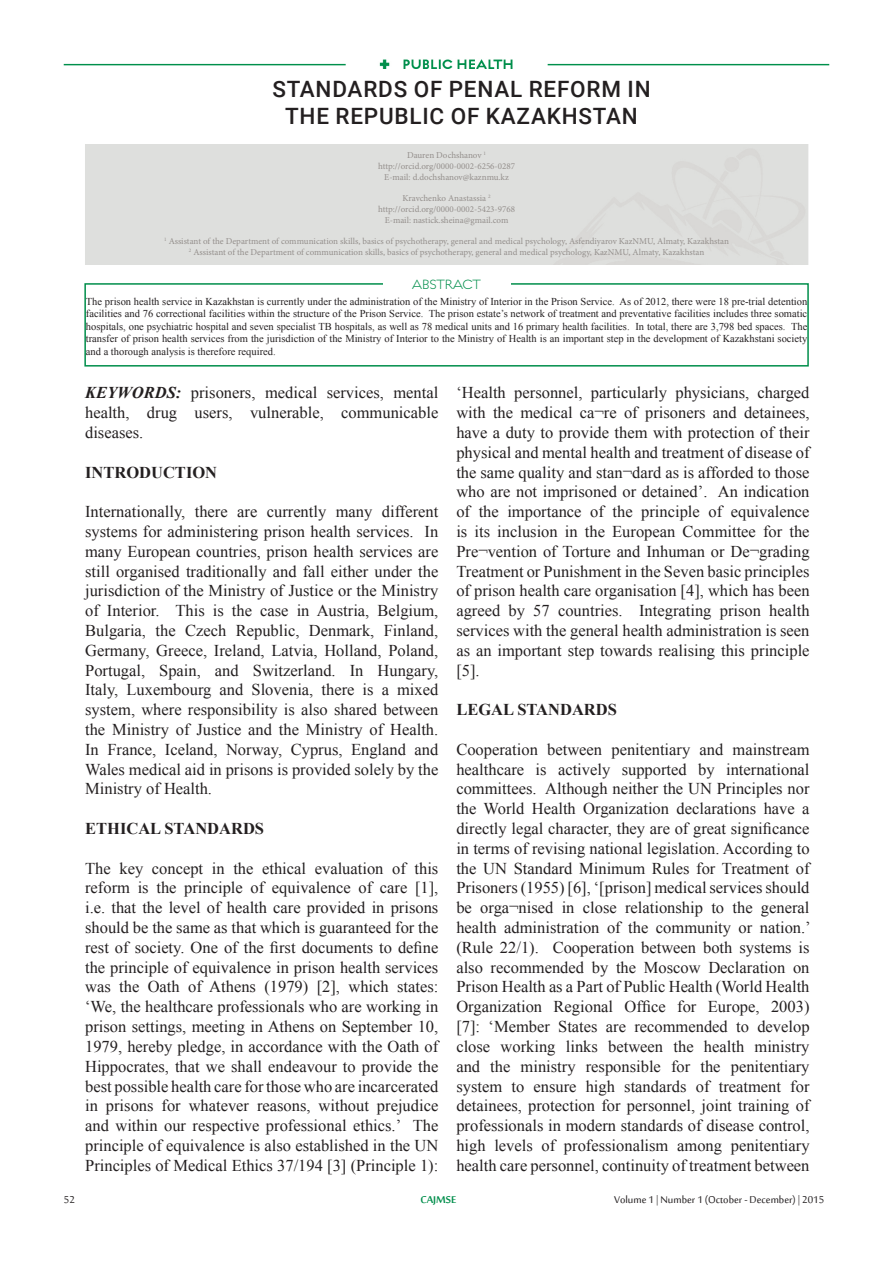
<style>
.page{position:relative;width:893px;height:1263px;background:#fff}
.page>*{position:absolute;margin:0;border:0;box-sizing:border-box;transform-origin:0 0}
.t1{font:500 22.5px/27px "Roboto";letter-spacing:.035em;color:#231f20;text-align:center}
.t2{font:16.5px/19.8px "Times New Roman";color:#231f20;text-align:justify}
.t3{font:700 16.5px "Times New Roman";color:#231f20}
.t4{font:300 15px "Regulator";color:#018e4b}
.t5{font:13.5px "Sakkal Majalla";color:#231f20}
.t6{font:700 13.5px "Sakkal Majalla";color:#018e4b}
.t7{font:10.5px/12.6px "Times New Roman";color:#231f20;text-align:justify}
.t8{font:9px/10.8px "Minion Pro";color:#948f8c;text-align:center}
.s1{font-weight:700;font-style:italic}
</style>
<div class="page">
<div style="left:84px;top:283px;width:725px;height:84px;border:2px solid #018e4b"></div>
<div style="left:383px;top:276px;width:127px;height:14px;background:#fff"></div>
<img style="left:63px;top:59px;width:767px;height:9px">
<h1 class="t1" style="left:272px;top:75px;width:380px">STANDARDS OF PENAL REFORM IN<br>THE REPUBLIC OF KAZAKHSTAN</h1>
<p class="t8" style="left:378px;top:150px;width:139px">Dauren Dochshanov <sup>1 </sup>http://orcid.org/0000-0002-6256-0287<br>E-mail: d.dochshanov@kaznmu.kz</p>
<p class="t8" style="left:378px;top:193px;width:139px">Kravchenko Anastassia <sup>2 </sup>http://orcid.org/0000-0002-5423-9768<br>E-mail: nastick.sheina@gmail.com</p>
<p class="t8" style="left:164px;top:236px;width:566px"><sup>1</sup> Assistant of the Department of communication skills, basics of psychotherapy, general and medical psychology, Asfendiyarov KazNMU, Almaty, Kazakhstan<br><sup>2</sup> Assistant of the Department of communication skills, basics of psychotherapy, general and medical psychology, KazNMU, Almaty, Kazakhstan</p>
<p class="t4" style="left:412px;top:274px;width:70px">ABSTRACT</p>
<p class="t7" style="left:86px;top:295px;width:723px">The prison health service in Kazakhstan is currently under the administration of the Ministry of Interior in the Prison Service. As of 2012, there were 18 pre-trial detention facilities and 76 correctional facilities within the structure of the Prison Service. The prison estate’s network of treatment and preventative facilities includes three somatic hospitals, one psychiatric hospital and seven specialist TB hospitals, as well as 78 medical units and 16 primary health facilities. In total, there are 3,798 bed spaces. The transfer of prison health services from the jurisdiction of the Ministry of Interior to the Ministry of Health is an important step in the development of Kazakhstani society and a thorough analysis is therefore required.</p>
<p class="t2" style="left:85px;top:383px;width:355px"><span class="s1">KEYWORDS:</span> prisoners, medical services, mental health, drug users, vulnerable, communicable diseases.</p>
<p class="t3" style="left:85px;top:461px;width:134px">INTRODUCTION</p>
<p class="t2" style="left:85px;top:501px;width:355px">Internationally, there are currently many different systems for administering prison health services. In many European countries, prison health services are still organised traditionally and fall either under the jurisdiction of the Ministry of Justice or the Ministry of Interior. This is the case in Austria, Belgium, Bulgaria, the Czech Republic, Denmark, Finland, Germany, Greece, Ireland, Latvia, Holland, Poland, Portugal, Spain, and Switzerland. In Hungary, Italy, Luxembourg and Slovenia, there is a mixed system, where responsibility is also shared between the Ministry of Justice and the Ministry of Health.<br>In France, Iceland, Norway, Cyprus, England and Wales medical aid in prisons is provided solely by the Ministry of Health.</p>
<p class="t3" style="left:85px;top:817px;width:180px">ETHICAL STANDARDS</p>
<p class="t2" style="left:85px;top:858px;width:355px">The key concept in the ethical evaluation of this reform is the principle of equivalence of care [1], i.e. that the level of health care provided in prisons should be the same as that which is guaranteed for the rest of society. One of the first documents to define the principle of equivalence in prison health services was the Oath of Athens (1979) [2], which states: ‘We, the healthcare professionals who are working in prison settings, meeting in Athens on September 10, 1979, hereby pledge, in accordance with the Oath of Hippocrates, that we shall endeavour to provide the best possible health care for those who are incarcerated in prisons for whatever reasons, without prejudice and within our respective professional ethics.’ The principle of equivalence is also established in the UN Principles of Medical Ethics 37/194 [3] (Principle 1):</p>
<p class="t2" style="left:456px;top:383px;width:355px">‘Health personnel, particularly physicians, charged with the medical ca¬re of prisoners and detainees, have a duty to provide them with protection of their physical and mental health and treatment of disease of the same quality and stan¬dard as is afforded to those who are not imprisoned or detained’. An indication of the importance of the principle of equivalence is its inclusion in the European Committee for the Pre¬vention of Torture and Inhuman or De¬grading Treatment or Punishment in the Seven basic principles of prison health care organisation [4], which has been agreed by 57 countries. Integrating prison health services with the general health administration is seen as an important step towards realising this principle [5].</p>
<p class="t3" style="left:456px;top:698px;width:162px">LEGAL STANDARDS</p>
<p class="t2" style="left:456px;top:739px;width:356px">Cooperation between penitentiary and mainstream healthcare is actively supported by international committees. Although neither the UN Principles nor the World Health Organization declarations have a directly legal character, they are of great significance in terms of revising national legislation. According to the UN Standard Minimum Rules for Treatment of Prisoners (1955) [6], ‘[prison] medical services should be orga¬nised in close relationship to the general health administration of the community or nation.’ (Rule 22/1). Cooperation between both systems is also recommended by the Moscow Declaration on Prison Health as a Part of Public Health (World Health Organization Regional Office for Europe, 2003) [7]: ‘Member States are recommended to develop close working links between the health ministry and the ministry responsible for the penitentiary system to ensure high standards of treatment for detainees, protection for personnel, joint training of professionals in modern standards of disease control, high levels of professionalism among penitentiary health care personnel, continuity of treatment between</p>
<p class="t5" style="left:64px;top:1192px;width:12px">52</p>
<p class="t6" style="left:420px;top:1192px;width:37px">CAJMSE</p>
<p class="t5" style="left:614px;top:1192px;width:212px">Volume 1 | Number 1 (October - December) | 2015</p>
</div>
